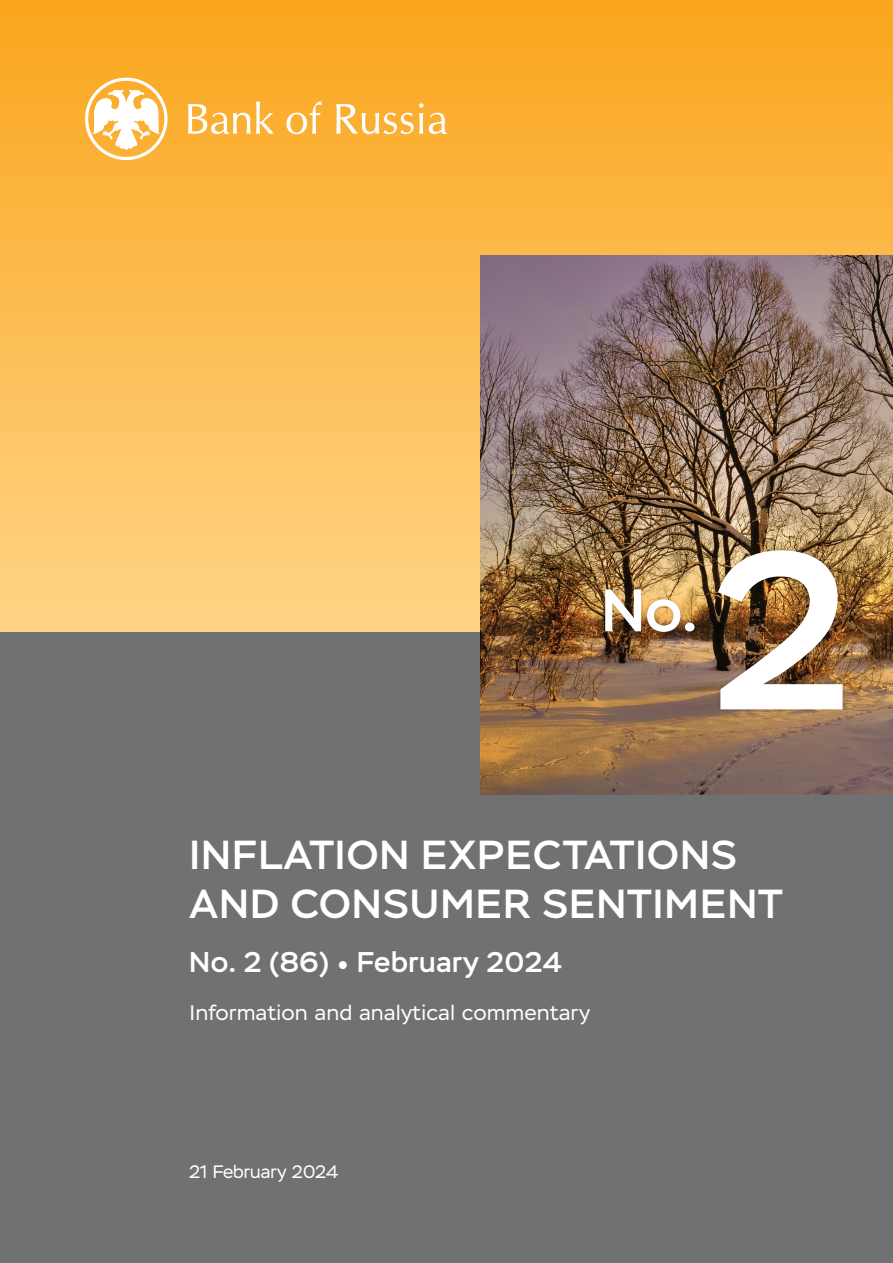
<style>
.page{position:relative;width:893px;height:1263px;background:#fff}
.page>*{position:absolute;margin:0;border:0;box-sizing:border-box;transform-origin:0 0}
.t1{font:500 225px "Stem";color:#fff}
.t2{font:500 60px "Stem";color:#fff}
.t3{font:500 40.5px/48.6px "Stem";letter-spacing:.03em;color:#fff}
.t4{font:500 28.5px "Stem";letter-spacing:.02em;color:#fff}
.t5{font:21px "Stem Text";color:#fff}
.t6{font:18px "Stem";color:#fff}
</style>
<div class="page">
<div style="left:0;top:631px;width:893px;height:632px;background:#6f7172"></div>
<div style="left:0;top:0;width:893px;height:631px;background:linear-gradient(to bottom,#faa61d,#ffd487)"></div>
<img style="left:480px;top:255px;width:413px;height:540px">
<div style="left:601px;top:545px;width:246px;height:169px;background:#231f20;opacity:.25"></div>
<svg style="left:188px;top:102px;width:86px;height:32px"></svg>
<svg style="left:286px;top:101px;width:36px;height:33px"></svg>
<svg style="left:336px;top:103px;width:87px;height:31px"></svg>
<svg style="left:429px;top:113px;width:18px;height:21px"></svg>
<svg style="left:85px;top:78px;width:83px;height:82px"></svg>
<h2 class="t2" style="left:601px;top:574px;width:98px">No.</h2>
<h1 class="t1" style="left:711px;top:493px;width:141px">2</h1>
<p class="t3" style="left:189px;top:831px;width:595px">INFLATION EXPECTATIONS<br>AND CONSUMER SENTIMENT</p>
<p class="t4" style="left:189px;top:944px;width:374px">No. 2 (86) • February 2024</p>
<p class="t5" style="left:189px;top:1000px;width:403px">Information and analytical commentary</p>
<p class="t6" style="left:189px;top:1161px;width:151px">21 February 2024</p>
</div>
